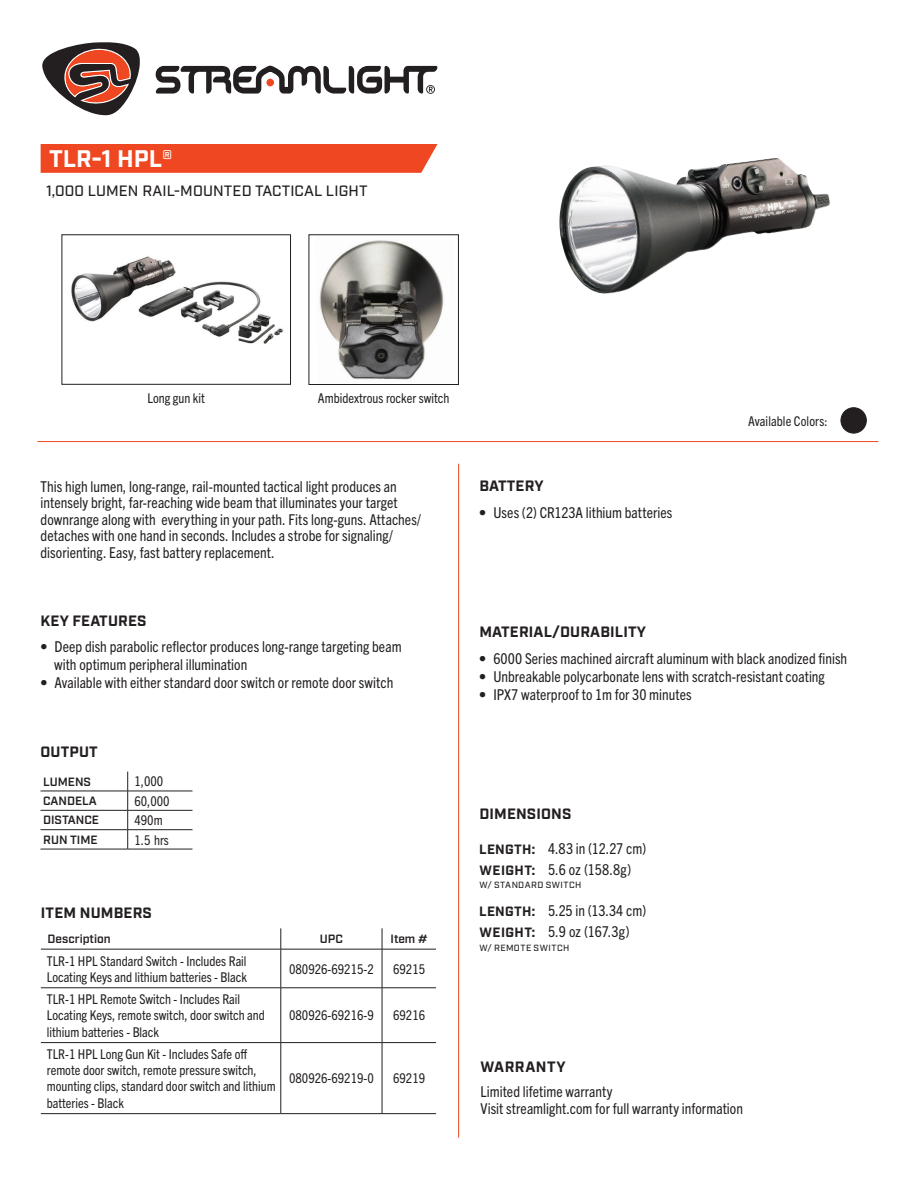
<style>
.page{position:relative;width:918px;height:1188px;background:#fff}
.page>*{position:absolute;margin:0;border:0;box-sizing:border-box;transform-origin:0 0}
.t1{font:700 24px "Industry";color:#fff}
.New_Info_Sheet_Main_Font{font:condensed 15px/16.5px "Trade Gothic Next LT Pro";letter-spacing:.005em;color:#231f20}
.t2{font:700 15px "Industry";letter-spacing:.01em;color:#231f20}
.t3{font:500 15px "Industry";letter-spacing:.01em;color:#231f20}
.t4{font:700 15px "Industry";letter-spacing:.035em;color:#231f20}
.t5{font:condensed 13.5px/16.2px "Trade Gothic Next LT Pro";color:#231f20}
.t6{font:700 13.5px "Industry";letter-spacing:.025em;color:#231f20}
.t7{font:600 12px "Industry";color:#231f20}
.New_Info_Sheet_Main_Font-2{font:500 9px "Industry";letter-spacing:.05em;color:#231f20}
</style>
<div class="page">
<hr style="left:458px;top:464px;width:1px;height:674px;background:#ef4722">
<hr style="left:38px;top:441px;width:840px;height:1px;background:#ef4722">
<div style="left:41px;top:144px;width:397px;height:29px;background:#ef4722"></div>
<svg style="left:42px;top:42px;width:98px;height:74px"></svg>
<svg style="left:156px;top:65px;width:281px;height:29px"></svg>
<div style="left:841px;top:408px;width:25px;height:25px;background:#231f20;border-radius:50%"></div>
<div style="left:841px;top:408px;width:25px;height:25px;border:1px solid #231f20;border-radius:50%"></div>
<svg style="left:281px;top:928px;width:1px;height:21px"></svg>
<svg style="left:382px;top:928px;width:1px;height:21px"></svg>
<hr style="left:41px;top:949px;width:240px;height:1px;background:#231f20">
<hr style="left:281px;top:949px;width:101px;height:1px;background:#231f20">
<hr style="left:281px;top:949px;width:1px;height:39px;background:#231f20">
<hr style="left:382px;top:949px;width:54px;height:1px;background:#231f20">
<hr style="left:382px;top:949px;width:1px;height:39px;background:#231f20">
<hr style="left:41px;top:988px;width:240px;height:1px;background:#231f20">
<hr style="left:281px;top:988px;width:101px;height:1px;background:#231f20">
<hr style="left:281px;top:988px;width:1px;height:54px;background:#231f20">
<hr style="left:382px;top:988px;width:54px;height:1px;background:#231f20">
<hr style="left:382px;top:988px;width:1px;height:54px;background:#231f20">
<hr style="left:41px;top:1042px;width:240px;height:1px;background:#231f20">
<hr style="left:281px;top:1042px;width:101px;height:1px;background:#231f20">
<hr style="left:281px;top:1043px;width:1px;height:70px;background:#231f20">
<hr style="left:382px;top:1042px;width:54px;height:1px;background:#231f20">
<hr style="left:382px;top:1043px;width:1px;height:70px;background:#231f20">
<hr style="left:41px;top:1113px;width:240px;height:1px;background:#231f20">
<hr style="left:281px;top:1113px;width:101px;height:1px;background:#231f20">
<hr style="left:382px;top:1113px;width:54px;height:1px;background:#231f20">
<img style="left:559px;top:158px;width:271px;height:136px">
<hr style="left:41px;top:791px;width:87px;height:1px;background:#231f20">
<hr style="left:128px;top:791px;width:65px;height:1px;background:#231f20">
<hr style="left:41px;top:810px;width:87px;height:1px;background:#231f20">
<hr style="left:128px;top:810px;width:65px;height:1px;background:#231f20">
<hr style="left:41px;top:829px;width:87px;height:1px;background:#231f20">
<hr style="left:128px;top:829px;width:65px;height:1px;background:#231f20">
<svg style="left:127px;top:772px;width:1px;height:77px"></svg>
<hr style="left:41px;top:849px;width:87px;height:1px;background:#231f20">
<hr style="left:128px;top:849px;width:65px;height:1px;background:#231f20">
<img style="left:319px;top:240px;width:125px;height:140px">
<div style="left:309px;top:235px;width:150px;height:150px;border:1px solid #231f20"></div>
<img style="left:71px;top:256px;width:213px;height:88px">
<div style="left:62px;top:235px;width:229px;height:150px;border:1px solid #231f20"></div>
<p class="t1" style="left:49px;top:144px;width:125px">TLR-1 HPL®</p>
<p class="t3" style="left:46px;top:182px;width:323px">1,000 LUMEN RAIL-MOUNTED TACTICAL LIGHT</p>
<p class="t5" style="left:148px;top:389px;width:59px">Long gun kit</p>
<p class="t5" style="left:318px;top:389px;width:133px">Ambidextrous rocker switch</p>
<p class="New_Info_Sheet_Main_Font" style="left:41px;top:477px;width:382px">This high lumen, long-range, rail-mounted tactical light produces an intensely bright, far-reaching wide beam that illuminates your target downrange along with everything in your path. Fits long-guns. Attaches/ detaches with one hand in seconds. Includes a strobe for signaling/ disorienting. Easy, fast battery replacement.</p>
<p class="t2" style="left:41px;top:612px;width:107px">KEY FEATURES</p>
<p class="New_Info_Sheet_Main_Font" style="left:54px;top:637px;width:349px;line-height:18px;text-indent:-14px">• Deep dish parabolic reflector produces long-range targeting beam with optimum peripheral illumination</p>
<p class="New_Info_Sheet_Main_Font" style="left:40px;top:674px;width:354px">• Available with either standard door switch or remote door switch</p>
<p class="t2" style="left:41px;top:743px;width:59px">OUTPUT</p>
<p class="t7" style="left:43px;top:774px;width:49px">LUMENS</p>
<p class="t5" style="left:134px;top:773px;width:30px">1,000</p>
<p class="t7" style="left:43px;top:794px;width:55px">CANDELA</p>
<p class="t5" style="left:134px;top:792px;width:37px">60,000</p>
<p class="t7" style="left:43px;top:813px;width:57px">DISTANCE</p>
<p class="t5" style="left:134px;top:811px;width:30px">490m</p>
<p class="t7" style="left:43px;top:832px;width:56px">RUN TIME</p>
<p class="t5" style="left:134px;top:831px;width:36px">1.5 hrs</p>
<p class="t2" style="left:41px;top:903px;width:113px">ITEM NUMBERS</p>
<p class="t7" style="left:48px;top:932px;width:65px">Description</p>
<p class="t7" style="left:320px;top:932px;width:25px">UPC</p>
<p class="t7" style="left:391px;top:932px;width:39px">Item #</p>
<p class="t5" style="left:47px;top:952px;width:202px">TLR-1 HPL Standard Switch - Includes Rail<br>Locating Keys and lithium batteries - Black</p>
<p class="t5" style="left:289px;top:960px;width:86px">080926-69215-2</p>
<p class="t5" style="left:393px;top:960px;width:34px">69215</p>
<p class="t5" style="left:47px;top:990px;width:220px">TLR-1 HPL Remote Switch - Includes Rail<br>Locating Keys, remote switch, door switch and lithium batteries - Black</p>
<p class="t5" style="left:289px;top:1007px;width:86px">080926-69216-9</p>
<p class="t5" style="left:393px;top:1007px;width:34px">69216</p>
<p class="t5" style="left:47px;top:1045px;width:230px">TLR-1 HPL Long Gun Kit - Includes Safe off remote door switch, remote pressure switch, mounting clips, standard door switch and lithium batteries - Black</p>
<p class="t5" style="left:289px;top:1070px;width:86px">080926-69219-0</p>
<p class="t5" style="left:393px;top:1070px;width:34px">69219</p>
<p class="t2" style="left:479px;top:477px;width:66px">BATTERY</p>
<p class="New_Info_Sheet_Main_Font" style="left:479px;top:503px;width:195px">• Uses (2) CR123A lithium batteries</p>
<p class="t2" style="left:479px;top:623px;width:168px">MATERIAL/DURABILITY</p>
<p class="t5" style="left:748px;top:412px;width:81px">Available Colors:</p>
<p class="New_Info_Sheet_Main_Font" style="left:479px;top:649px;width:369px">• 6000 Series machined aircraft aluminum with black anodized finish</p>
<p class="New_Info_Sheet_Main_Font" style="left:479px;top:667px;width:347px">• Unbreakable polycarbonate lens with scratch-resistant coating</p>
<p class="New_Info_Sheet_Main_Font" style="left:479px;top:685px;width:214px">• IPX7 waterproof to 1m for 30 minutes</p>
<p class="t2" style="left:479px;top:805px;width:94px">DIMENSIONS</p>
<p class="t6" style="left:479px;top:842px;width:57px">LENGTH:</p>
<p class="New_Info_Sheet_Main_Font" style="left:548px;top:840px;width:100px">4.83 in (12.27 cm)</p>
<p class="t6" style="left:479px;top:862px;width:57px">WEIGHT:</p>
<p class="New_Info_Sheet_Main_Font" style="left:548px;top:860px;width:85px">5.6 oz (158.8g)</p>
<p class="t6" style="left:479px;top:904px;width:57px">LENGTH:</p>
<p class="New_Info_Sheet_Main_Font" style="left:548px;top:902px;width:100px">5.25 in (13.34 cm)</p>
<p class="t6" style="left:479px;top:924px;width:57px">WEIGHT:</p>
<p class="New_Info_Sheet_Main_Font" style="left:548px;top:922px;width:83px">5.9 oz (167.3g)</p>
<p class="New_Info_Sheet_Main_Font-2" style="left:479px;top:880px;width:104px">W/ STANDARD SWITCH</p>
<p class="New_Info_Sheet_Main_Font-2" style="left:479px;top:943px;width:92px">W/ REMOTE SWITCH</p>
<p class="t4" style="left:481px;top:1057px;width:87px">WARRANTY</p>
<p class="New_Info_Sheet_Main_Font" style="left:481px;top:1083px;width:133px">Limited lifetime warranty</p>
<p class="New_Info_Sheet_Main_Font" style="left:481px;top:1099px;width:264px">Visit streamlight.com for full warranty information</p>
</div>
